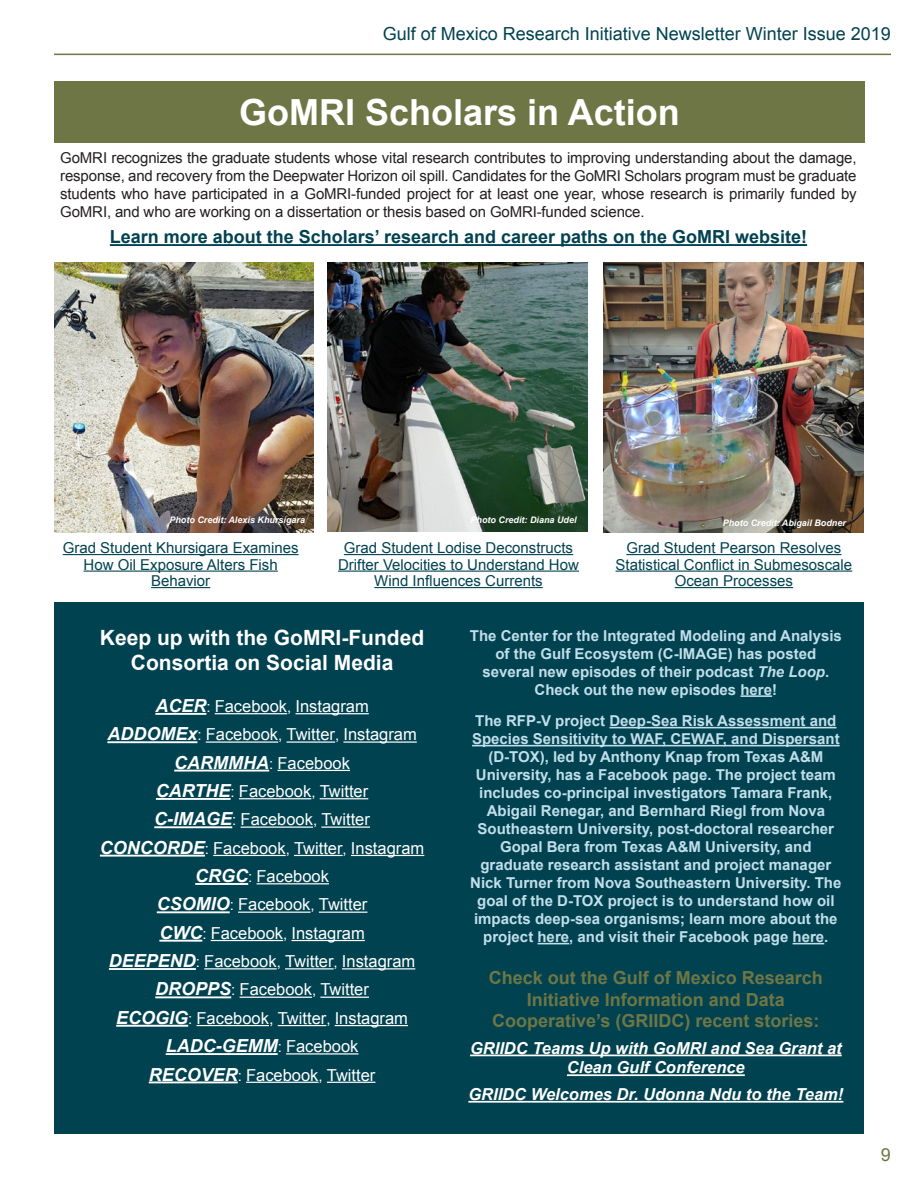
<style>
.page{position:relative;width:918px;height:1188px;background:#fff}
.page>*{position:absolute;margin:0;border:0;box-sizing:border-box;transform-origin:0 0}
.Article_Head_1{font:700 36px "Arial";color:#fff}
.t1{font:700 21px/25.2px "Arial";color:#fff;text-align:center}
.t2{font:700 18px/21.6px "Arial";color:#6e7645;text-align:center}
.t3{font:700 18px "Arial";color:#004250}
.t4{font:18px "Arial";color:#004250}
.t5{font:italic 700 18px "Arial";color:#fff}
.t6{font:18px "Arial";color:#6e7645}
.t7{font:16.5px "Arial";color:#fff}
.t8{font:italic 700 16.5px/19.8px "Arial";color:#fff;text-align:center}
.t9{font:700 15px/18px "Arial";color:#c2deea;text-align:center}
.t10{font:15px/18px "Arial";letter-spacing:-.01em;color:#231f20;text-align:justify}
.Captions{font:15px/16.5px "Arial";color:#004250;text-align:center}
.Captions-2{font:italic 700 9px "Arial";color:#fff}
.s1{font-weight:700;font-style:italic;font-size:18px}
.s2{font-size:15px}
.s3{font-weight:400;font-style:normal;font-size:15px}
.s4{font-weight:400;font-style:normal;font-size:16.5px}
.s5{font-style:italic}
</style>
<div class="page">
<hr style="left:54px;top:54px;width:837px;height:1px;background:#6e7645">
<div style="left:54px;top:603px;width:810px;height:531px;background:#004250"></div>
<hr style="left:155px;top:713px;width:51px;height:2px;background:#fff">
<hr style="left:215px;top:713px;width:72px;height:1px;background:#fff">
<hr style="left:296px;top:713px;width:73px;height:1px;background:#fff">
<hr style="left:107px;top:741px;width:90px;height:2px;background:#fff">
<hr style="left:206px;top:741px;width:72px;height:2px;background:#fff">
<hr style="left:287px;top:741px;width:48px;height:2px;background:#fff">
<hr style="left:343px;top:741px;width:74px;height:2px;background:#fff">
<hr style="left:174px;top:770px;width:95px;height:2px;background:#fff">
<hr style="left:278px;top:770px;width:72px;height:1px;background:#fff">
<hr style="left:156px;top:798px;width:75px;height:2px;background:#fff">
<hr style="left:239px;top:798px;width:72px;height:1px;background:#fff">
<hr style="left:320px;top:798px;width:48px;height:1px;background:#fff">
<hr style="left:154px;top:826px;width:78px;height:2px;background:#fff">
<hr style="left:241px;top:827px;width:72px;height:1px;background:#fff">
<hr style="left:321px;top:827px;width:49px;height:1px;background:#fff">
<hr style="left:100px;top:855px;width:105px;height:2px;background:#fff">
<hr style="left:213px;top:855px;width:73px;height:1px;background:#fff">
<hr style="left:294px;top:855px;width:49px;height:1px;background:#fff">
<hr style="left:351px;top:855px;width:73px;height:1px;background:#fff">
<hr style="left:195px;top:883px;width:53px;height:2px;background:#fff">
<hr style="left:257px;top:883px;width:72px;height:1px;background:#fff">
<hr style="left:157px;top:911px;width:73px;height:2px;background:#fff">
<hr style="left:238px;top:912px;width:73px;height:1px;background:#fff">
<hr style="left:319px;top:912px;width:48px;height:1px;background:#fff">
<hr style="left:159px;top:940px;width:43px;height:2px;background:#fff">
<hr style="left:211px;top:940px;width:72px;height:1px;background:#fff">
<hr style="left:292px;top:940px;width:73px;height:1px;background:#fff">
<hr style="left:109px;top:968px;width:87px;height:2px;background:#fff">
<hr style="left:204px;top:968px;width:73px;height:1px;background:#fff">
<hr style="left:285px;top:968px;width:49px;height:1px;background:#fff">
<hr style="left:342px;top:968px;width:73px;height:1px;background:#fff">
<hr style="left:155px;top:996px;width:76px;height:2px;background:#fff">
<hr style="left:240px;top:997px;width:72px;height:1px;background:#fff">
<hr style="left:320px;top:997px;width:49px;height:1px;background:#fff">
<hr style="left:116px;top:1025px;width:72px;height:2px;background:#fff">
<hr style="left:197px;top:1025px;width:72px;height:1px;background:#fff">
<hr style="left:278px;top:1025px;width:48px;height:1px;background:#fff">
<hr style="left:335px;top:1025px;width:73px;height:1px;background:#fff">
<hr style="left:166px;top:1053px;width:112px;height:2px;background:#fff">
<hr style="left:286px;top:1053px;width:73px;height:2px;background:#fff">
<hr style="left:149px;top:1081px;width:89px;height:2px;background:#fff">
<hr style="left:246px;top:1082px;width:73px;height:1px;background:#fff">
<hr style="left:327px;top:1082px;width:48px;height:1px;background:#fff">
<hr style="left:740px;top:695px;width:32px;height:2px;background:#c2deea">
<hr style="left:609px;top:727px;width:227px;height:1px;background:#c2deea">
<hr style="left:472px;top:745px;width:368px;height:1px;background:#c2deea">
<hr style="left:538px;top:943px;width:31px;height:1px;background:#c2deea">
<hr style="left:793px;top:943px;width:31px;height:1px;background:#c2deea">
<hr style="left:470px;top:1055px;width:372px;height:1px;background:#fff">
<hr style="left:567px;top:1074px;width:178px;height:2px;background:#fff">
<hr style="left:468px;top:1101px;width:375px;height:2px;background:#fff">
<div style="left:54px;top:81px;width:810px;height:62px;background:#6e7645"></div>
<hr style="left:110px;top:244px;width:697px;height:2px;background:#004250">
<hr style="left:344px;top:554px;width:229px;height:1px;background:#004250">
<hr style="left:338px;top:571px;width:241px;height:1px;background:#004250">
<hr style="left:374px;top:587px;width:169px;height:1px;background:#004250">
<img style="left:54px;top:263px;width:260px;height:270px">
<img style="left:328px;top:263px;width:259px;height:269px">
<img style="left:603px;top:263px;width:261px;height:270px">
<hr style="left:626px;top:554px;width:215px;height:1px;background:#004250">
<hr style="left:616px;top:571px;width:236px;height:1px;background:#004250">
<hr style="left:675px;top:587px;width:118px;height:1px;background:#004250">
<hr style="left:63px;top:554px;width:236px;height:1px;background:#004250">
<hr style="left:84px;top:571px;width:194px;height:1px;background:#004250">
<hr style="left:151px;top:587px;width:59px;height:1px;background:#004250">
<p class="t4" style="left:383px;top:22px;width:510px">Gulf of Mexico Research Initiative Newsletter Winter Issue 2019</p>
<p class="Article_Head_1" style="left:239px;top:88px;width:442px">GoMRI Scholars in Action</p>
<p class="t10" style="left:60px;top:149px;width:798px">GoMRI recognizes the graduate students whose vital research contributes to improving understanding about the damage, response, and recovery from the Deepwater Horizon oil spill. Candidates for the GoMRI Scholars program must be graduate students who have participated in a GoMRI-funded project for at least one year, whose research is primarily funded by GoMRI, and who are working on a dissertation or thesis based on GoMRI-funded science.</p>
<p class="t3" style="left:110px;top:225px;width:699px">Learn more about the Scholars’ research and career paths on the GoMRI website!</p>
<p class="Captions-2" style="left:169px;top:514px;width:137px">Photo Credit: Alexis Khursigara</p>
<p class="Captions" style="left:63px;top:540px;width:237px">Grad Student Khursigara Examines<br>How Oil Exposure Alters Fish<br>Behavior</p>
<p class="Captions-2" style="left:471px;top:514px;width:108px">Photo Credit: Diana Udel</p>
<p class="Captions" style="left:338px;top:540px;width:242px">Grad Student Lodise Deconstructs<br>Drifter Velocities to Understand How<br>Wind Influences Currents</p>
<p class="Captions-2" style="left:723px;top:517px;width:125px">Photo Credit: Abigail Bodner</p>
<p class="Captions" style="left:616px;top:540px;width:238px">Grad Student Pearson Resolves<br>Statistical Conflict in Submesoscale<br>Ocean Processes</p>
<p class="t1" style="left:100px;top:626px;width:326px">Keep up with the GoMRI-Funded<br>Consortia on Social Media</p>
<p class="t7" style="left:155px;top:695px;width:215px"><span class="s1">ACER</span><span class="s2">:</span> Facebook<span class="s2">,</span> Instagram</p>
<p class="t7" style="left:107px;top:724px;width:311px"><span class="s1">ADDOMEx</span><span class="s2">:</span> Facebook<span class="s2">,</span> Twitter<span class="s2">,</span> Instagram</p>
<p class="t7" style="left:174px;top:752px;width:177px"><span class="s1">CARMMHA</span><span class="s2">:</span> Facebook</p>
<p class="t7" style="left:156px;top:780px;width:214px"><span class="s1">CARTHE</span><span class="s2">:</span> Facebook<span class="s2">,</span> Twitter</p>
<p class="t7" style="left:154px;top:809px;width:217px"><span class="s1">C-IMAGE</span><span class="s2">:</span> Facebook<span class="s2">,</span> Twitter</p>
<p class="t7" style="left:100px;top:837px;width:326px"><span class="s1">CONCORDE</span><span class="s2">:</span> Facebook<span class="s2">,</span> Twitter<span class="s2">,</span> Instagram</p>
<p class="t7" style="left:195px;top:865px;width:135px"><span class="s1">CRGC</span><span class="s2">:</span> Facebook</p>
<p class="t7" style="left:157px;top:894px;width:212px"><span class="s1">CSOMIO</span><span class="s2">:</span> Facebook<span class="s2">,</span> Twitter</p>
<p class="t7" style="left:159px;top:922px;width:207px"><span class="s1">CWC</span><span class="s2">:</span> Facebook<span class="s2">,</span> Instagram</p>
<p class="t7" style="left:109px;top:951px;width:308px"><span class="s1">DEEPEND</span><span class="s2">:</span> Facebook<span class="s2">,</span> Twitter<span class="s2">,</span> Instagram</p>
<p class="t7" style="left:155px;top:979px;width:215px"><span class="s1">DROPPS</span><span class="s2">:</span> Facebook<span class="s2">,</span> Twitter</p>
<p class="t7" style="left:116px;top:1007px;width:293px"><span class="s1">ECOGIG</span><span class="s2">:</span> Facebook, Twitter<span class="s2">,</span> Instagram</p>
<p class="t5" style="left:166px;top:1034px;width:194px">LADC-GEMM<span class="s3">:</span> <span class="s4">Facebook</span></p>
<p class="t7" style="left:149px;top:1064px;width:228px"><span class="s1">RECOVER</span><span class="s2">:</span> Facebook<span class="s2">,</span> Twitter</p>
<p class="t9" style="left:470px;top:627px;width:373px">The Center for the Integrated Modeling and Analysis of the Gulf Ecosystem (C-IMAGE) has posted several new episodes of their podcast <span class="s5">The Loop</span>.<br>Check out the new episodes here!</p>
<p class="t9" style="left:470px;top:712px;width:373px">The RFP-V project Deep-Sea Risk Assessment and Species Sensitivity to WAF, CEWAF, and Dispersant (D-TOX), led by Anthony Knap from Texas A&amp;M University, has a Facebook page. The project team includes co-principal investigators Tamara Frank, Abigail Renegar, and Bernhard Riegl from Nova Southeastern University, post-doctoral researcher Gopal Bera from Texas A&amp;M University, and graduate research assistant and project manager Nick Turner from Nova Southeastern University. The goal of the D-TOX project is to understand how oil impacts deep-sea organisms; learn more about the project here, and visit their Facebook page here.</p>
<p class="t2" style="left:489px;top:967px;width:336px">Check out the Gulf of Mexico Research<br>Initiative Information and Data<br>Cooperative’s (GRIIDC) recent stories:</p>
<p class="t8" style="left:470px;top:1038px;width:373px">GRIIDC Teams Up with GoMRI and Sea Grant at<br>Clean Gulf Conference</p>
<p class="t8" style="left:468px;top:1085px;width:376px">GRIIDC Welcomes Dr. Udonna Ndu to the Team!</p>
<p class="t6" style="left:881px;top:1143px;width:12px">9</p>
</div>
